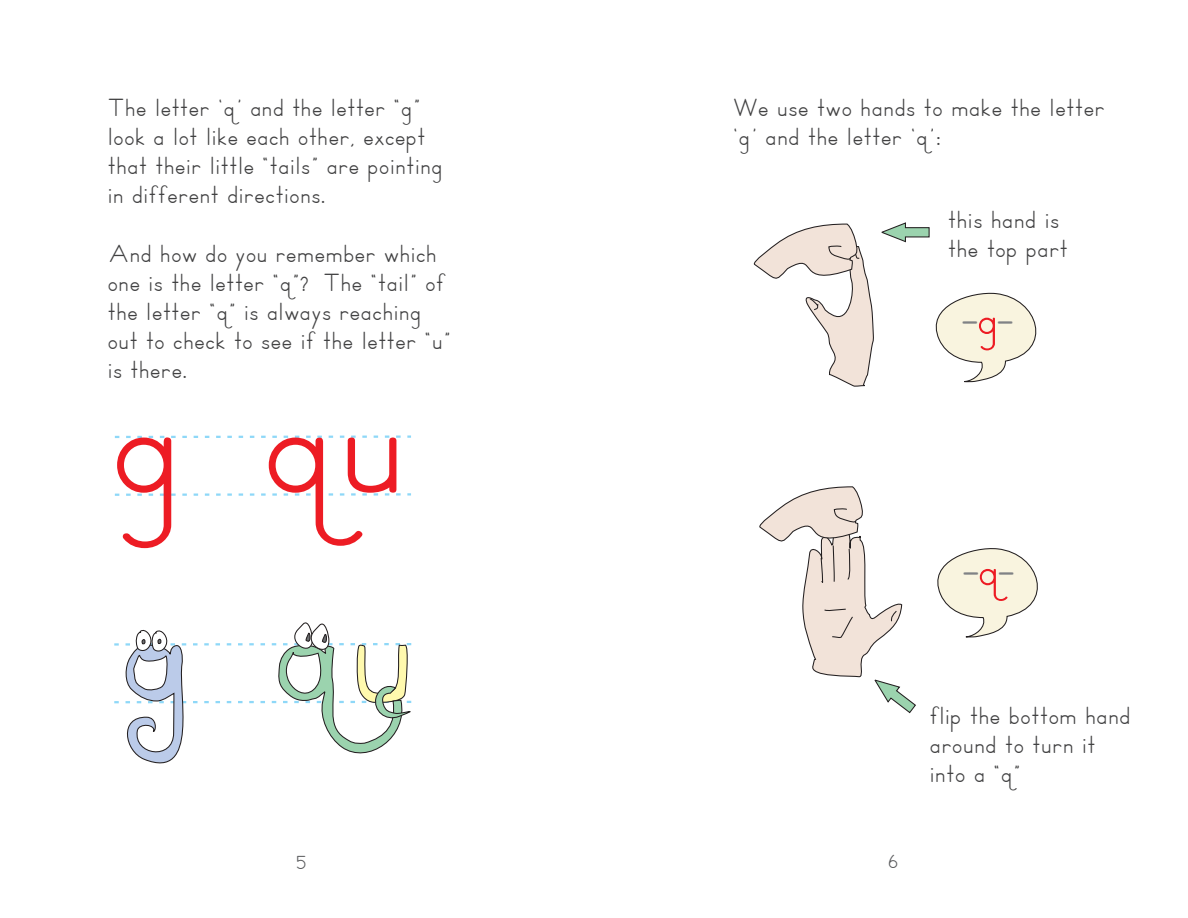
<style>
.page{position:relative;width:1188px;height:918px;background:#fff}
.page>*{position:absolute;margin:0;border:0;box-sizing:border-box;transform-origin:0 0}
.t1{font:171.75px "Sig A Print";color:#ed1c24}
.t2{font:47.4px "Sig A Print";color:#808285}
.t3{font:27px/29.1px "Sig A Print";letter-spacing:.075em;color:#414142}
.t4{font:21px "Sig A Print";color:#58595b}
.s1{font-size:50.85px;color:#ed1c24}
</style>
<div class="page">
<svg style="left:114px;top:435px;width:297px;height:3px"></svg>
<svg style="left:114px;top:493px;width:297px;height:3px"></svg>
<svg style="left:114px;top:622px;width:298px;height:142px"></svg>
<svg style="left:753px;top:222px;width:284px;height:165px"></svg>
<svg style="left:937px;top:548px;width:101px;height:90px"></svg>
<svg style="left:759px;top:486px;width:157px;height:228px"></svg>
<p class="t3" style="left:108px;top:95px;width:335px">The letter ‘q’ and the letter “g” look a lot like each other, except that their little “tails” are pointing in different directions.</p>
<p class="t3" style="left:108px;top:241px;width:343px">And how do you remember which one is the letter “q”? The “tail” of the letter “q” is always reaching out to check to see if the letter “u” is there.</p>
<h1 class="t1" style="left:115px;top:346px;width:287px">g qu</h1>
<p class="t3" style="left:734px;top:95px;width:372px">We use two hands to make the letter ‘g’ and the letter ‘q’:</p>
<p class="t3" style="left:949px;top:207px;width:120px">this hand is the top part</p>
<h2 class="t2" style="left:961px;top:294px;width:54px">-<span class="s1">g</span>-</h2>
<h2 class="t2" style="left:962px;top:545px;width:54px">-<span class="s1">q</span>-</h2>
<p class="t3" style="left:931px;top:703px;width:201px">flip the bottom hand around to turn it into a “q”</p>
<p class="t4" style="left:296px;top:851px;width:12px">5</p>
<p class="t4" style="left:889px;top:850px;width:11px">6</p>
</div>
